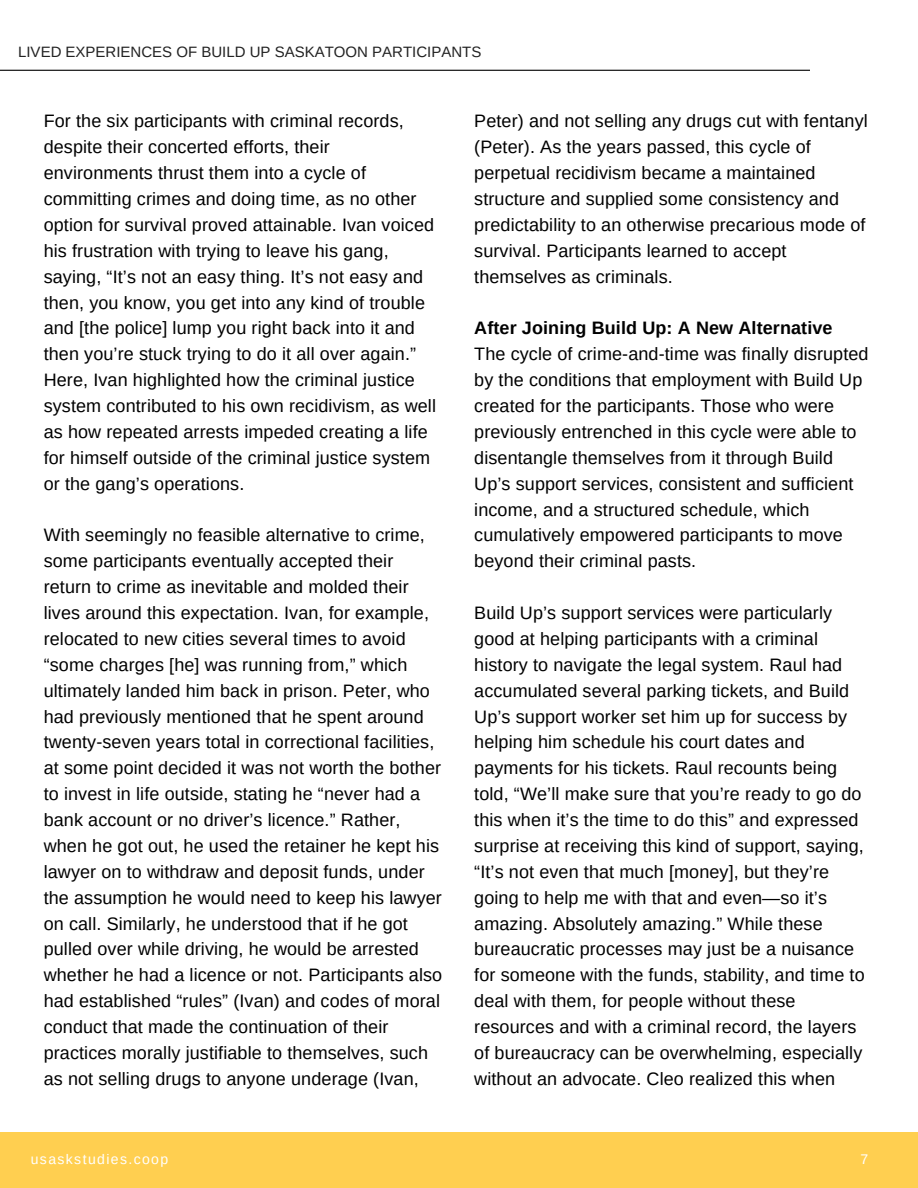
<style>
.page{position:relative;width:918px;height:1188px;background:#fff}
.page>*{position:absolute;margin:0;border:0;box-sizing:border-box;transform-origin:0 0}
.t1{font:18px/25.8px "Arimo";letter-spacing:.005em;color:#000}
.t2{font:700 18px "Arimo";letter-spacing:.005em;color:#000}
.t3{font:15px "Arimo";color:#222}
.t4{font:13.95px "Arimo";letter-spacing:.1em;color:#fff}
</style>
<div class="page">
<div style="left:0;top:1132px;width:918px;height:56px;background:#ffcf50"></div>
<hr style="left:0;top:70px;width:810px;height:1px;background:#000">
<p class="t3" style="left:18px;top:43px;width:465px">LIVED EXPERIENCES OF BUILD UP SASKATOON PARTICIPANTS</p>
<p class="t1" style="left:44px;top:108px;width:394px">For the six participants with criminal records, despite their concerted efforts, their environments thrust them into a cycle of committing crimes and doing time, as no other option for survival proved attainable. Ivan voiced his frustration with trying to leave his gang, saying, “It’s not an easy thing. It’s not easy and then, you know, you get into any kind of trouble and [the police] lump you right back into it and then you’re stuck trying to do it all over again.” Here, Ivan highlighted how the criminal justice system contributed to his own recidivism, as well as how repeated arrests impeded creating a life for himself outside of the criminal justice system or the gang’s operations.</p>
<p class="t1" style="left:44px;top:522px;width:400px">With seemingly no feasible alternative to crime, some participants eventually accepted their return to crime as inevitable and molded their lives around this expectation. Ivan, for example, relocated to new cities several times to avoid “some charges [he] was running from,” which ultimately landed him back in prison. Peter, who had previously mentioned that he spent around twenty-seven years total in correctional facilities, at some point decided it was not worth the bother to invest in life outside, stating he “never had a bank account or no driver’s licence.” Rather, when he got out, he used the retainer he kept his lawyer on to withdraw and deposit funds, under the assumption he would need to keep his lawyer on call. Similarly, he understood that if he got pulled over while driving, he would be arrested whether he had a licence or not. Participants also had established “rules” (Ivan) and codes of moral conduct that made the continuation of their practices morally justifiable to themselves, such as not selling drugs to anyone underage (Ivan,</p>
<p class="t1" style="left:474px;top:108px;width:395px">Peter) and not selling any drugs cut with fentanyl (Peter). As the years passed, this cycle of perpetual recidivism became a maintained structure and supplied some consistency and predictability to an otherwise precarious mode of survival. Participants learned to accept themselves as criminals.</p>
<p class="t2" style="left:474px;top:318px;width:360px">After Joining Build Up: A New Alternative</p>
<p class="t1" style="left:474px;top:341px;width:396px">The cycle of crime-and-time was finally disrupted by the conditions that employment with Build Up created for the participants. Those who were previously entrenched in this cycle were able to disentangle themselves from it through Build Up’s support services, consistent and sufficient income, and a structured schedule, which cumulatively empowered participants to move beyond their criminal pasts.</p>
<p class="t1" style="left:474px;top:600px;width:392px">Build Up’s support services were particularly good at helping participants with a criminal history to navigate the legal system. Raul had accumulated several parking tickets, and Build Up’s support worker set him up for success by helping him schedule his court dates and payments for his tickets. Raul recounts being told, “We’ll make sure that you’re ready to go do this when it’s the time to do this” and expressed surprise at receiving this kind of support, saying, “It’s not even that much [money], but they’re going to help me with that and even—so it’s amazing. Absolutely amazing.” While these bureaucratic processes may just be a nuisance for someone with the funds, stability, and time to deal with them, for people without these resources and with a criminal record, the layers of bureaucracy can be overwhelming, especially without an advocate. Cleo realized this when</p>
<p class="t4" style="left:31px;top:1151px;width:139px">usaskstudies.coop</p>
<p class="t4" style="left:860px;top:1152px;width:9px">7</p>
</div>
